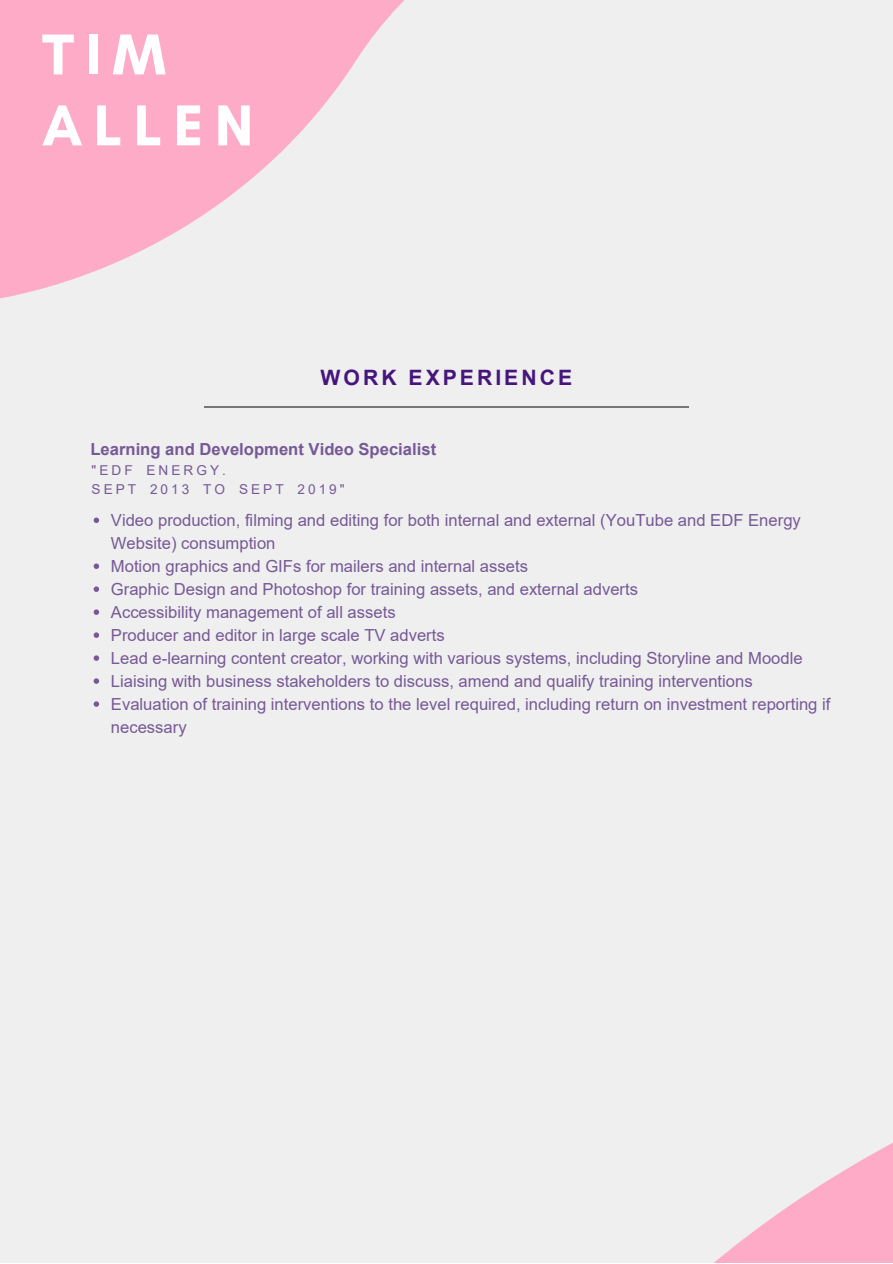
<style>
.page{position:relative;width:893px;height:1264px;background:#fff}
.page>*{position:absolute;margin:0;border:0;box-sizing:border-box;transform-origin:0 0}
.t1{font:700 58.65px/70.8px "Glacial Indifference";letter-spacing:.19em;color:#fff}
.t2{font:700 21.15px "Arial";letter-spacing:.14em;color:#47167d}
.t3{font:16.65px/23px "Arial";color:#765996}
.t4{font:700 16.65px "Arial";color:#765996}
.t5{font:13.65px/18.6px "Arial";letter-spacing:.22em;color:#765996}
</style>
<div class="page">
<div style="left:0;top:0;width:892px;height:1262px;background:#efefef"></div>
<svg style="left:0;top:0;width:689px;height:408px"></svg>
<svg style="left:715px;top:1143px;width:177px;height:119px;fill:#feabc7"></svg>
<hr style="left:204px;top:407px;width:484px;height:1px;background:#777">
<svg style="left:94px;top:517px;width:5px;height:6px"></svg>
<svg style="left:94px;top:563px;width:5px;height:6px"></svg>
<svg style="left:94px;top:586px;width:5px;height:6px"></svg>
<svg style="left:94px;top:609px;width:5px;height:6px"></svg>
<svg style="left:94px;top:632px;width:5px;height:6px"></svg>
<svg style="left:94px;top:655px;width:5px;height:6px"></svg>
<svg style="left:94px;top:678px;width:5px;height:5px"></svg>
<svg style="left:94px;top:701px;width:5px;height:5px"></svg>
<p class="t1" style="left:42px;top:18px;width:213px">TIM<br>ALLEN</p>
<p class="t2" style="left:320px;top:362px;width:253px">WORK EXPERIENCE</p>
<p class="t4" style="left:90px;top:437px;width:347px">Learning and Development Video Specialist</p>
<p class="t5" style="left:92px;top:461px;width:254px">"EDF ENERGY.<br>SEPT 2013 TO SEPT 2019"</p>
<p class="t3" style="left:111px;top:508px;width:721px">Video production, filming and editing for both internal and external (YouTube and EDF Energy Website) consumption<br>Motion graphics and GIFs for mailers and internal assets<br>Graphic Design and Photoshop for training assets, and external adverts<br>Accessibility management of all assets<br>Producer and editor in large scale TV adverts<br>Lead e-learning content creator, working with various systems, including Storyline and Moodle Liaising with business stakeholders to discuss, amend and qualify training interventions Evaluation of training interventions to the level required, including return on investment reporting if necessary</p>
</div>
